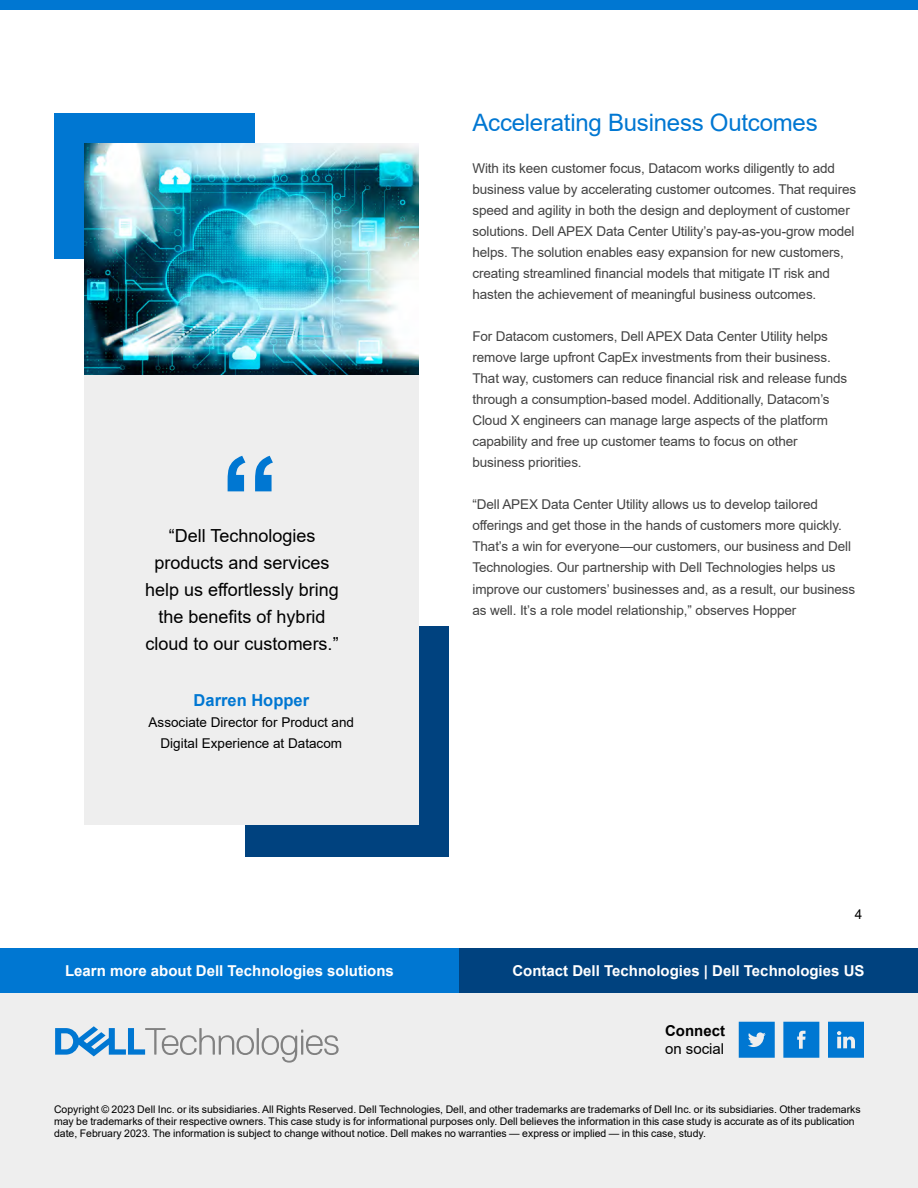
<style>
.page{position:relative;width:918px;height:1188px;background:#fff}
.page>*{position:absolute;margin:0;border:0;box-sizing:border-box;transform-origin:0 0}
.t1{font:700 120px "Arial";color:#0077d2}
.t2{font:24px "Arial";letter-spacing:-.01em;color:#0077d2}
.t3{font:18px/27px "Arial";color:#000;text-align:center}
.t4{font:700 16.5px "Arial";color:#0077d2}
.t5{font:700 15px "Arial";color:#fff}
.t6{font:15px "Arial";color:#000}
.t7{font:700 15px "Arial";color:#000}
.t8{font:13.5px/21px "Arial";letter-spacing:-.01em;color:#424242}
.t9{font:13.5px/21px "Arial";color:#000;text-align:center}
.t10{font:10.5px/12px "Arial";color:#000}
</style>
<div class="page">
<div style="left:0;top:0;width:918px;height:10px;background:#0077d2"></div>
<div style="left:0;top:949px;width:459px;height:44px;background:#0077d2"></div>
<div style="left:459px;top:949px;width:459px;height:44px;background:#00427f"></div>
<div style="left:0;top:993px;width:918px;height:195px;background:#eee"></div>
<svg style="left:783px;top:1022px;width:36px;height:36px"></svg>
<svg style="left:739px;top:1022px;width:36px;height:36px"></svg>
<svg style="left:828px;top:1022px;width:36px;height:36px"></svg>
<svg style="left:55px;top:1026px;width:284px;height:37px"></svg>
<div style="left:245px;top:626px;width:203px;height:231px;background:#00427f"></div>
<div style="left:84px;top:358px;width:335px;height:467px;background:#eee"></div>
<div style="left:54px;top:114px;width:201px;height:145px;background:#0077d2"></div>
<img style="left:84px;top:144px;width:335px;height:231px">
<h1 class="t1" style="left:220px;top:416px;width:62px">“</h1>
<h3 class="t3" style="left:145px;top:522px;width:195px">“Dell Technologies products and services help us effortlessly bring the benefits of hybrid cloud to our customers.”</h3>
<p class="t4" style="left:194px;top:689px;width:117px">Darren Hopper</p>
<p class="t9" style="left:149px;top:712px;width:207px">Associate Director for Product and<br>Digital Experience at Datacom</p>
<h2 class="t2" style="left:472px;top:106px;width:347px">Accelerating Business Outcomes</h2>
<p class="t8" style="left:472px;top:158px;width:385px">With its keen customer focus, Datacom works diligently to add business value by accelerating customer outcomes. That requires speed and agility in both the design and deployment of customer solutions. Dell APEX Data Center Utility’s pay-as-you-grow model helps. The solution enables easy expansion for new customers, creating streamlined financial models that mitigate IT risk and hasten the achievement of meaningful business outcomes.</p>
<p class="t8" style="left:472px;top:326px;width:376px">For Datacom customers, Dell APEX Data Center Utility helps remove large upfront CapEx investments from their business.<br>That way, customers can reduce financial risk and release funds through a consumption-based model. Additionally, Datacom’s Cloud X engineers can manage large aspects of the platform capability and free up customer teams to focus on other business priorities.</p>
<p class="t8" style="left:472px;top:494px;width:384px">“Dell APEX Data Center Utility allows us to develop tailored offerings and get those in the hands of customers more quickly.<br>That’s a win for everyone—our customers, our business and Dell Technologies. Our partnership with Dell Technologies helps us improve our customers’ businesses and, as a result, our business as well. It’s a role model relationship,” observes Hopper</p>
<p class="t9" style="left:855px;top:903px;width:9px">4</p>
<p class="t5" style="left:65px;top:961px;width:330px">Learn more about Dell Technologies solutions</p>
<p class="t5" style="left:512px;top:961px;width:354px">Contact Dell Technologies | Dell Technologies US</p>
<p class="t7" style="left:665px;top:1020px;width:61px">Connect</p>
<p class="t6" style="left:665px;top:1039px;width:61px">on social</p>
<p class="t10" style="left:54px;top:1103px;width:808px">Copyright © 2023 Dell Inc. or its subsidiaries. All Rights Reserved. Dell Technologies, Dell, and other trademarks are trademarks of Dell Inc. or its subsidiaries. Other trademarks may be trademarks of their respective owners. This case study is for informational purposes only. Dell believes the information in this case study is accurate as of its publication date, February 2023. The information is subject to change without notice. Dell makes no warranties — express or implied — in this case, study.</p>
</div>
